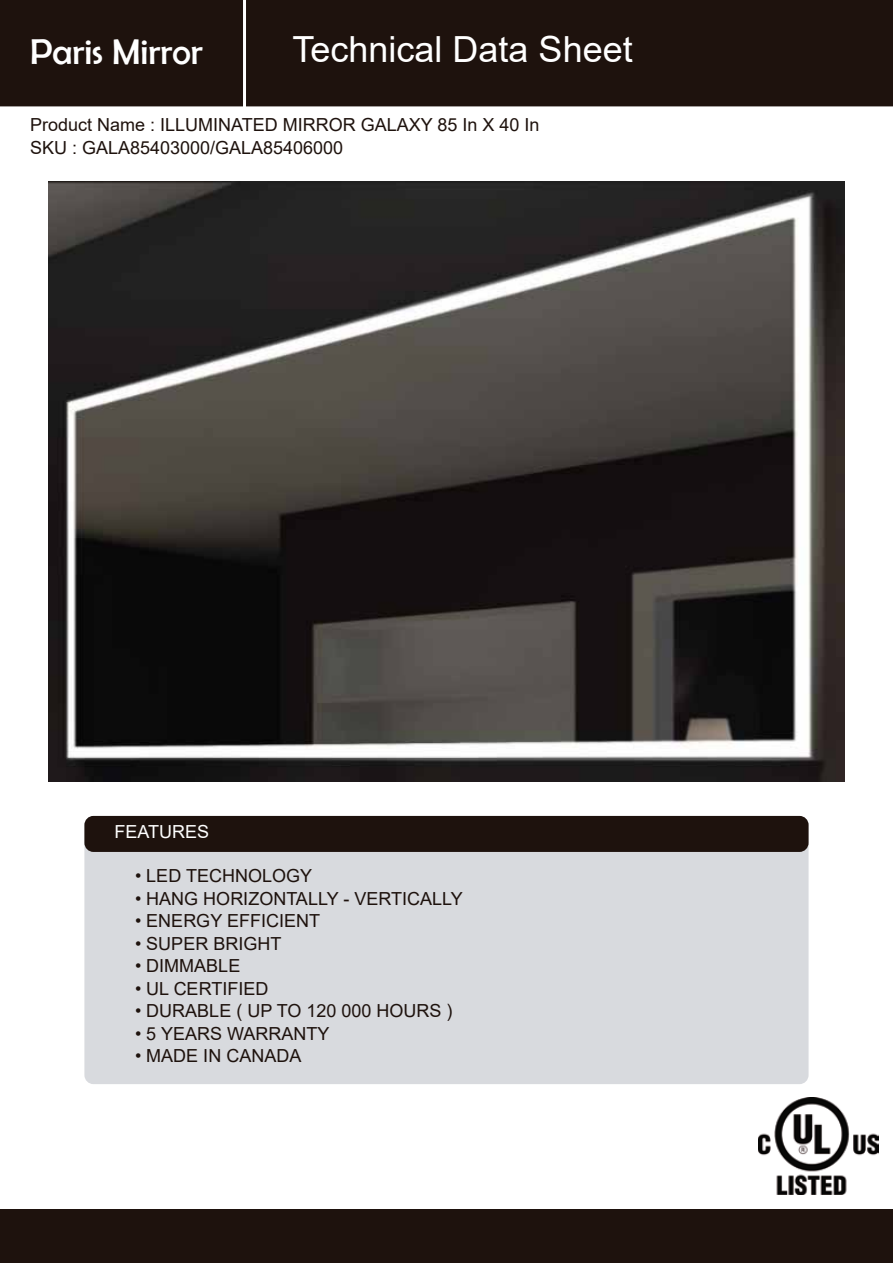
<style>
.page{position:relative;width:893px;height:1263px;background:#fff}
.page>*{position:absolute;margin:0;border:0;box-sizing:border-box;transform-origin:0 0}
.t1{font:36px "Arial";color:#fff}
.t2{font:36px "Berlin Sans FB";color:#fff}
.t3{font:18px/22.5px "Arial";color:#1e120d}
.t4{font:18px "Arial";color:#fff}
</style>
<div class="page">
<div style="left:0;top:0;width:893px;height:106px;background:#1e120d"></div>
<div style="left:0;top:1210px;width:893px;height:53px;background:#1e120d"></div>
<div style="left:0;top:1209px;width:893px;height:54px;border:2px solid #1e120d"></div>
<hr style="left:243px;top:0;width:3px;height:110px;background:#fff">
<div style="left:84px;top:816px;width:724px;height:268px;background:#d8dade;border-radius:9px"></div>
<div style="left:84px;top:816px;width:724px;height:36px;background:#1e120d;border-radius:9px"></div>
<img style="left:49px;top:181px;width:795px;height:600px">
<img style="left:758px;top:1097px;width:120px;height:98px">
<h1 class="t2" style="left:30px;top:31px;width:174px">Paris Mirror</h1>
<h1 class="t1" style="left:293px;top:25px;width:342px">Technical Data Sheet</h1>
<p class="t3" style="left:30px;top:113px;width:511px">Product Name : ILLUMINATED MIRROR GALAXY 85 In X 40 In<br>SKU : GALA85403000/GALA85406000</p>
<p class="t4" style="left:115px;top:819px;width:96px">FEATURES</p>
<p class="t3" style="left:135px;top:864px;width:179px">• LED TECHNOLOGY</p>
<p class="t3" style="left:135px;top:887px;width:329px">• HANG HORIZONTALLY - VERTICALLY</p>
<p class="t3" style="left:135px;top:909px;width:187px">• ENERGY EFFICIENT</p>
<p class="t3" style="left:135px;top:932px;width:148px">• SUPER BRIGHT</p>
<p class="t3" style="left:135px;top:954px;width:107px">• DIMMABLE</p>
<p class="t3" style="left:135px;top:977px;width:135px">• UL CERTIFIED</p>
<p class="t3" style="left:135px;top:999px;width:319px">• DURABLE ( UP TO 120 000 HOURS )</p>
<p class="t3" style="left:135px;top:1022px;width:196px">• 5 YEARS WARRANTY</p>
<p class="t3" style="left:135px;top:1044px;width:168px">• MADE IN CANADA</p>
</div>
